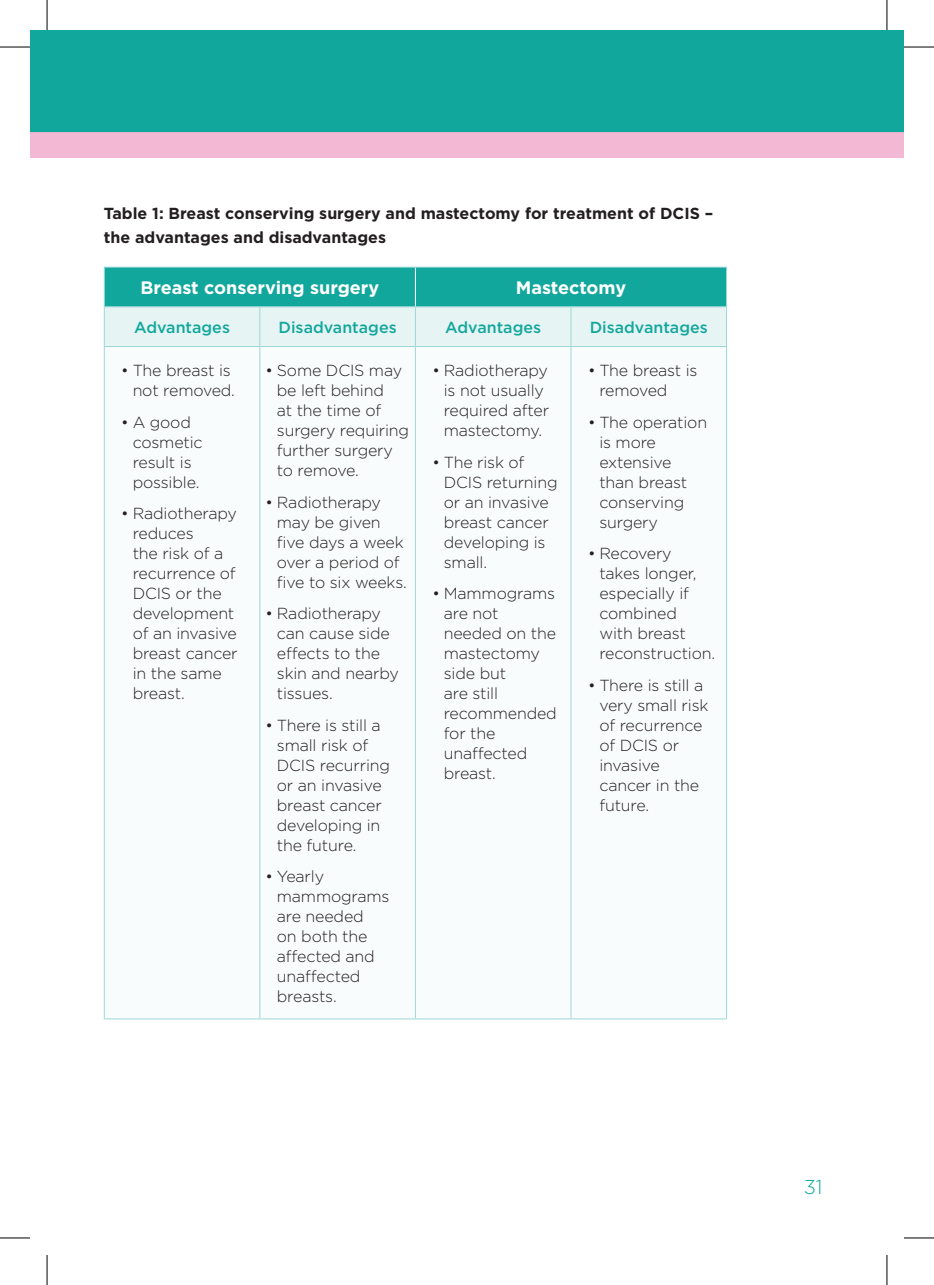
<style>
.page{position:relative;width:934px;height:1285px;background:#fff}
.page>*{position:absolute;margin:0;border:0;box-sizing:border-box;transform-origin:0 0}
.t1{font:300 20px "Gotham";color:#12a79d}
.t2{font:700 18px "Gotham";color:#fff}
.t3{font:300 16px/20px "Gotham";letter-spacing:-.01em;color:#231f20}
.t4{font:700 16px/24px "Gotham";color:#231f20}
.t5{font:500 16px "Gotham";color:#12a79d}
</style>
<div class="page">
<div style="left:30px;top:30px;width:873px;height:128px;background:#f3b8d4"></div>
<div style="left:30px;top:30px;width:873px;height:102px;background:#12a79d"></div>
<svg style="left:105px;top:268px;width:620px;height:78px;background:#7ccdc8"></svg>
<svg style="left:260px;top:347px;width:312px;height:671px"></svg>
<hr style="left:104px;top:267px;width:156px;height:1px;background:#9ed8d5">
<hr style="left:104px;top:268px;width:1px;height:38px;background:#9ed8d5">
<hr style="left:260px;top:267px;width:155px;height:1px;background:#9ed8d5">
<hr style="left:415px;top:267px;width:155px;height:1px;background:#9ed8d5">
<hr style="left:570px;top:267px;width:156px;height:1px;background:#9ed8d5">
<hr style="left:725px;top:268px;width:1px;height:38px;background:#9ed8d5">
<hr style="left:104px;top:306px;width:156px;height:1px;background:#9ed8d5">
<hr style="left:104px;top:307px;width:1px;height:39px;background:#9ed8d5">
<hr style="left:260px;top:306px;width:155px;height:1px;background:#9ed8d5">
<hr style="left:259px;top:307px;width:1px;height:39px;background:#9ed8d5">
<hr style="left:415px;top:306px;width:155px;height:1px;background:#9ed8d5">
<hr style="left:415px;top:307px;width:1px;height:39px;background:#9ed8d5">
<hr style="left:570px;top:306px;width:156px;height:1px;background:#9ed8d5">
<hr style="left:570px;top:307px;width:1px;height:39px;background:#9ed8d5">
<hr style="left:725px;top:307px;width:1px;height:39px;background:#9ed8d5">
<hr style="left:104px;top:346px;width:156px;height:1px;background:#9ed8d5">
<hr style="left:104px;top:347px;width:1px;height:671px;background:#9ed8d5">
<hr style="left:260px;top:346px;width:155px;height:1px;background:#9ed8d5">
<hr style="left:259px;top:347px;width:1px;height:671px;background:#9ed8d5">
<hr style="left:415px;top:346px;width:155px;height:1px;background:#9ed8d5">
<hr style="left:415px;top:347px;width:1px;height:671px;background:#9ed8d5">
<hr style="left:570px;top:346px;width:156px;height:1px;background:#9ed8d5">
<hr style="left:570px;top:347px;width:1px;height:671px;background:#9ed8d5">
<hr style="left:725px;top:347px;width:1px;height:671px;background:#9ed8d5">
<hr style="left:104px;top:1018px;width:156px;height:1px;background:#9ed8d5">
<hr style="left:260px;top:1018px;width:155px;height:1px;background:#9ed8d5">
<hr style="left:415px;top:1018px;width:155px;height:1px;background:#9ed8d5">
<hr style="left:570px;top:1018px;width:156px;height:1px;background:#9ed8d5">
<hr style="left:415px;top:268px;width:1px;height:38px;background:#fff">
<hr style="left:0;top:47px;width:30px;height:1px;background:#000">
<hr style="left:903px;top:47px;width:30px;height:1px;background:#000">
<hr style="left:0;top:1237px;width:30px;height:1px;background:#000">
<hr style="left:903px;top:1237px;width:30px;height:1px;background:#000">
<hr style="left:47px;top:0;width:1px;height:30px;background:#000">
<hr style="left:47px;top:1255px;width:1px;height:30px;background:#000">
<hr style="left:886px;top:0;width:1px;height:30px;background:#000">
<hr style="left:886px;top:1255px;width:1px;height:30px;background:#000">
<p class="t4" style="left:104px;top:201px;width:610px">Table 1: Breast conserving surgery and mastectomy for treatment of DCIS – the advantages and disadvantages</p>
<p class="t2" style="left:140px;top:276px;width:240px">Breast conserving surgery</p>
<p class="t2" style="left:515px;top:276px;width:112px">Mastectomy</p>
<p class="t5" style="left:134px;top:317px;width:97px">Advantages</p>
<p class="t5" style="left:278px;top:317px;width:120px">Disadvantages</p>
<p class="t5" style="left:445px;top:317px;width:97px">Advantages</p>
<p class="t5" style="left:589px;top:317px;width:120px">Disadvantages</p>
<p class="t3" style="left:121px;top:360px;width:115px;text-align:right">• The breast is not removed.</p>
<p class="t3" style="left:133px;top:411px;width:72px;text-indent:-11px">• A good cosmetic result is possible.</p>
<p class="t3" style="left:133px;top:503px;width:106px;text-indent:-11px">• Radiotherapy reduces<br>the risk of a recurrence of<br>DCIS or the development of an invasive breast cancer in the same breast.</p>
<p class="t3" style="left:443px;top:360px;width:107px;text-indent:-11px">• Radiotherapy is not usually required after mastectomy.</p>
<p class="t3" style="left:443px;top:452px;width:115px;text-indent:-11px">• The risk of<br>DCIS returning or an invasive breast cancer developing is small.</p>
<p class="t3" style="left:443px;top:583px;width:114px;text-indent:-11px">• Mammograms are not needed on the mastectomy side but<br>are still recommended for the unaffected breast.</p>
<p class="t3" style="left:599px;top:360px;width:100px;text-indent:-11px">• The breast is removed</p>
<p class="t3" style="left:599px;top:412px;width:109px;text-indent:-11px">• The operation is more extensive than breast conserving surgery</p>
<p class="t3" style="left:599px;top:543px;width:117px;text-indent:-11px">• Recovery takes longer, especially if combined<br>with breast reconstruction.</p>
<p class="t3" style="left:599px;top:674px;width:110px;text-indent:-11px">• There is still a very small risk of recurrence of DCIS or invasive cancer in the future.</p>
<p class="t3" style="left:277px;top:360px;width:134px;text-indent:-11px">• Some DCIS may be left behind<br>at the time of surgery requiring further surgery to remove.</p>
<p class="t3" style="left:277px;top:491px;width:131px;text-indent:-11px">• Radiotherapy may be given five days a week over a period of five to six weeks.</p>
<p class="t3" style="left:277px;top:603px;width:123px;text-indent:-11px">• Radiotherapy can cause side effects to the skin and nearby tissues.</p>
<p class="t3" style="left:277px;top:714px;width:115px;text-indent:-11px">• There is still a small risk of<br>DCIS recurring or an invasive breast cancer developing in the future.</p>
<p class="t3" style="left:277px;top:866px;width:114px;text-indent:-11px">• Yearly mammograms are needed<br>on both the affected and unaffected breasts.</p>
<p class="t1" style="left:803px;top:1173px;width:20px">31</p>
</div>
